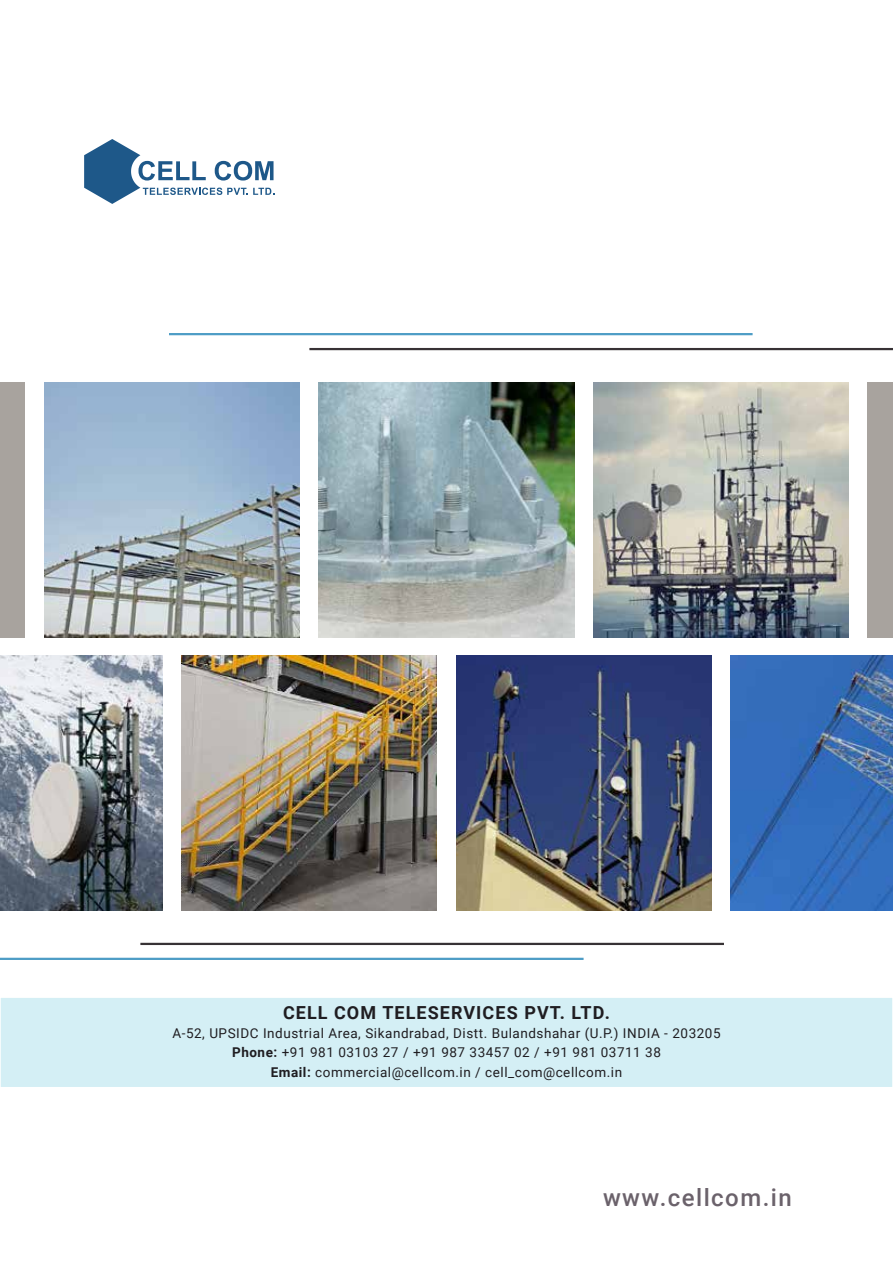
<style>
.page{position:relative;width:893px;height:1263px;background:#fff}
.page>*{position:absolute;margin:0;border:0;box-sizing:border-box;transform-origin:0 0}
.t1{font:500 24px "Roboto";letter-spacing:.06em;color:#6b626b}
.t2{font:700 18px "Roboto";letter-spacing:.06em;color:#1f1d21}
.t3{font:13.5px/19.5px "Roboto";letter-spacing:.04em;color:#1f1d21;text-align:center}
.s1{font-weight:700}
</style>
<div class="page">
<div style="left:0;top:997px;width:893px;height:91px;background:#d4eff5"></div>
<div style="left:0;top:996px;width:893px;height:92px;border:2px solid #fff"></div>
<img style="left:456px;top:655px;width:255px;height:256px">
<img style="left:182px;top:655px;width:255px;height:256px">
<img style="left:0;top:655px;width:163px;height:256px">
<img style="left:730px;top:655px;width:163px;height:256px">
<img style="left:593px;top:382px;width:255px;height:255px">
<div style="left:0;top:382px;width:25px;height:255px;background:#a8a39e"></div>
<div style="left:867px;top:382px;width:26px;height:255px;background:#a8a39e"></div>
<img style="left:319px;top:382px;width:255px;height:255px">
<img style="left:45px;top:382px;width:255px;height:255px">
<hr style="left:309px;top:348px;width:584px;height:2px;background:#373235">
<hr style="left:169px;top:333px;width:584px;height:2px;background:#4e9dc6">
<hr style="left:0;top:958px;width:584px;height:2px;background:#4e9dc6">
<hr style="left:140px;top:943px;width:584px;height:2px;background:#373235">
<svg style="left:84px;top:139px;width:190px;height:65px"></svg>
<h2 class="t2" style="left:283px;top:1000px;width:328px">CELL COM TELESERVICES PVT. LTD.</h2>
<p class="t3" style="left:172px;top:1023px;width:550px">A-52, UPSIDC Industrial Area, Sikandrabad, Distt. Bulandshahar (U.P.) INDIA - 203205<br><span class="s1">Phone:</span> +91 981 03103 27 / +91 987 33457 02 / +91 981 03711 38<br><span class="s1">Email:</span> commercial@cellcom.in / cell_com@cellcom.in</p>
<h1 class="t1" style="left:603px;top:1180px;width:190px">www.cellcom.in</h1>
</div>
